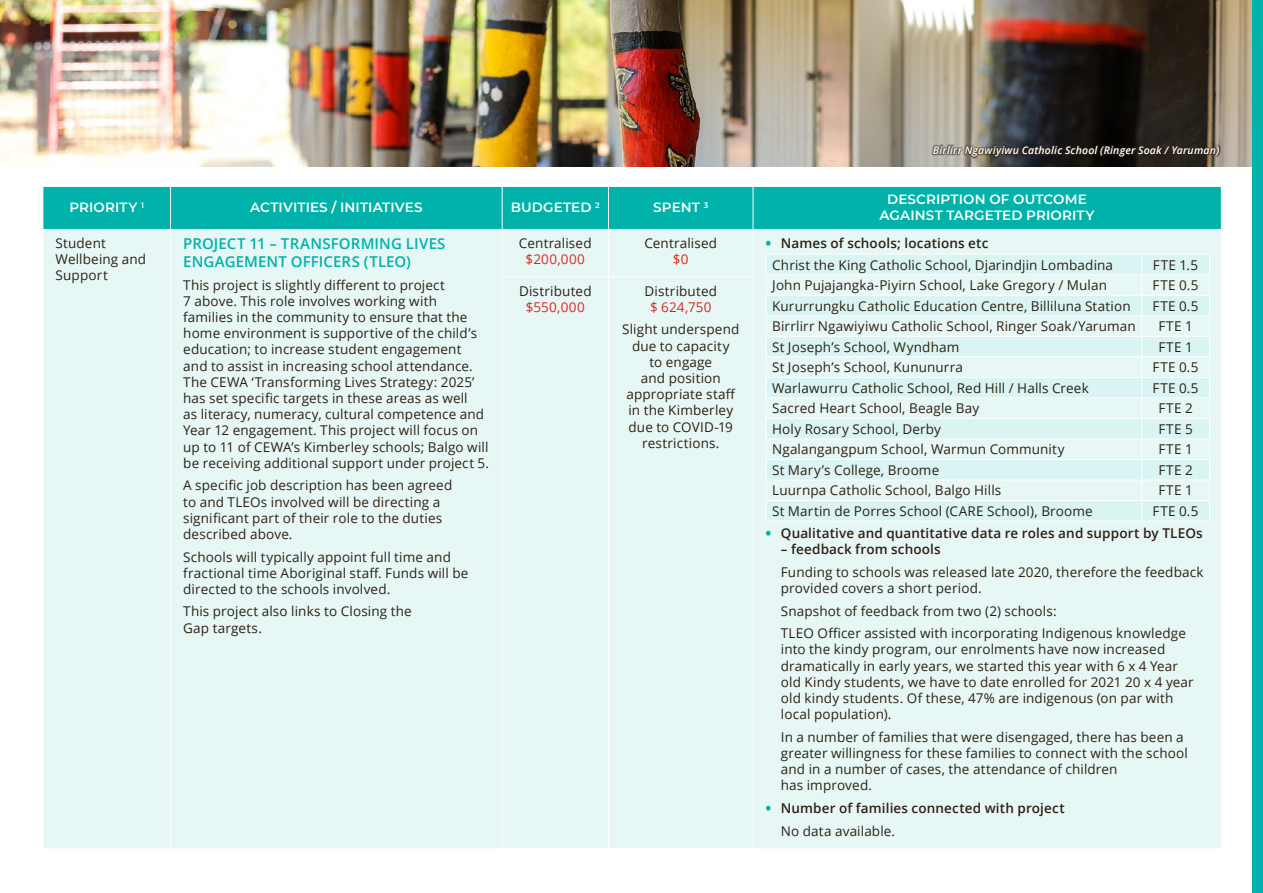
<style>
.page{position:relative;width:1263px;height:893px;background:#fff}
.page>*{position:absolute;margin:0;border:0;box-sizing:border-box;transform-origin:0 0}
.t1{font:600 15px/18px "Open Sans";letter-spacing:.005em;color:#00b2a9}
.t2{font:13.5px/16.2px "Open Sans";letter-spacing:.01em;color:#2e2113}
.t3{font:600 13.5px/22.5px "Open Sans";letter-spacing:.01em;color:#2e2113}
.t4{font:600 13.5px/16.2px "Montserrat";letter-spacing:.01em;color:#fff;text-align:center}
.t5{font:13.5px "Open Sans";letter-spacing:.02em;color:#da291c}
.t6{font:italic 600 10.5px "Open Sans";letter-spacing:.02em;color:#fff}
.s1{font-weight:800;color:#00b2a9}
.s2{font-weight:600}
.s3{font-weight:400}
</style>
<div class="page">
<img style="left:0;top:0;width:1252px;height:167px">
<div style="left:1252px;top:0;width:11px;height:893px;background:#00b2a9"></div>
<div style="left:44px;top:187px;width:1177px;height:42px;background:#00b2a9"></div>
<div style="left:44px;top:229px;width:1177px;height:619px;background:#e6f7f6"></div>
<hr style="left:170px;top:187px;width:1px;height:42px;background:#fff">
<hr style="left:502px;top:187px;width:1px;height:42px;background:#fff">
<hr style="left:608px;top:187px;width:1px;height:42px;background:#fff">
<hr style="left:753px;top:187px;width:1px;height:42px;background:#fff">
<hr style="left:170px;top:229px;width:1px;height:48px;background:#fff">
<hr style="left:502px;top:229px;width:1px;height:47px;background:#fff">
<hr style="left:608px;top:229px;width:1px;height:47px;background:#fff">
<hr style="left:753px;top:229px;width:1px;height:47px;background:#fff">
<hr style="left:170px;top:277px;width:1px;height:571px;background:#fff">
<hr style="left:502px;top:277px;width:1px;height:571px;background:#fff">
<hr style="left:608px;top:277px;width:1px;height:571px;background:#fff">
<hr style="left:753px;top:277px;width:1px;height:571px;background:#fff">
<hr style="left:502px;top:276px;width:106px;height:1px;background:#fff">
<hr style="left:608px;top:276px;width:145px;height:1px;background:#fff">
<div style="left:767px;top:255px;width:442px;height:266px;background:#d9f4f2"></div>
<svg style="left:767px;top:275px;width:442px;height:225px;fill:#e6f7f6"></svg>
<hr style="left:766px;top:254px;width:376px;height:1px;background:#fff">
<hr style="left:1142px;top:254px;width:68px;height:1px;background:#fff">
<hr style="left:766px;top:274px;width:376px;height:1px;background:#fff">
<hr style="left:1142px;top:274px;width:68px;height:1px;background:#fff">
<hr style="left:766px;top:295px;width:376px;height:1px;background:#fff">
<hr style="left:1142px;top:295px;width:68px;height:1px;background:#fff">
<hr style="left:766px;top:315px;width:376px;height:1px;background:#fff">
<hr style="left:1142px;top:315px;width:68px;height:1px;background:#fff">
<hr style="left:766px;top:336px;width:376px;height:1px;background:#fff">
<hr style="left:1142px;top:336px;width:68px;height:1px;background:#fff">
<hr style="left:766px;top:356px;width:376px;height:1px;background:#fff">
<hr style="left:1142px;top:356px;width:68px;height:1px;background:#fff">
<hr style="left:766px;top:377px;width:376px;height:1px;background:#fff">
<hr style="left:1142px;top:377px;width:68px;height:1px;background:#fff">
<hr style="left:766px;top:398px;width:376px;height:1px;background:#fff">
<hr style="left:1142px;top:398px;width:68px;height:1px;background:#fff">
<hr style="left:766px;top:418px;width:376px;height:1px;background:#fff">
<hr style="left:1142px;top:418px;width:68px;height:1px;background:#fff">
<hr style="left:766px;top:439px;width:376px;height:1px;background:#fff">
<hr style="left:1142px;top:439px;width:68px;height:1px;background:#fff">
<hr style="left:766px;top:459px;width:376px;height:1px;background:#fff">
<hr style="left:1142px;top:459px;width:68px;height:1px;background:#fff">
<hr style="left:766px;top:480px;width:376px;height:1px;background:#fff">
<hr style="left:1142px;top:480px;width:68px;height:1px;background:#fff">
<hr style="left:766px;top:500px;width:376px;height:1px;background:#fff">
<svg style="left:766px;top:255px;width:1px;height:266px"></svg>
<hr style="left:1142px;top:500px;width:68px;height:1px;background:#fff">
<svg style="left:1141px;top:255px;width:1px;height:266px"></svg>
<svg style="left:1209px;top:255px;width:1px;height:266px"></svg>
<hr style="left:766px;top:521px;width:376px;height:1px;background:#fff">
<hr style="left:1142px;top:521px;width:68px;height:1px;background:#fff">
<div style="left:931px;top:144px;width:289px;height:14px;background:#2e2113;opacity:.75"></div>
<p class="t6" style="left:933px;top:143px;width:288px">Birlirr Ngawiyiwu Catholic School (Ringer Soak / Yaruman)</p>
<p class="t4" style="left:69px;top:199px;width:76px">PRIORITY <sup>1</sup></p>
<p class="t4" style="left:250px;top:199px;width:174px">ACTIVITIES / INITIATIVES</p>
<p class="t4" style="left:511px;top:199px;width:91px">BUDGETED <sup>2</sup></p>
<p class="t4" style="left:653px;top:199px;width:57px">SPENT <sup>3</sup></p>
<p class="t4" style="left:880px;top:191px;width:216px">DESCRIPTION OF OUTCOME<br>AGAINST TARGETED PRIORITY</p>
<p class="t2" style="left:56px;top:234px;width:92px">Student<br>Wellbeing and<br>Support</p>
<p class="t1" style="left:183px;top:234px;width:264px">PROJECT 11 – TRANSFORMING LIVES<br>ENGAGEMENT OFFICERS (TLEO)</p>
<p class="t2" style="left:772px;top:232px;width:342px;line-height:21.8px;text-indent:-6px"><span class="s1">•</span> <span class="s2">Names of schools; locations etc<br></span>Christ the King Catholic School, Djarindjin Lombadina</p>
<p class="t2" style="left:519px;top:234px;width:74px">Centralised</p>
<p class="t5" style="left:526px;top:250px;width:61px">$200,000</p>
<p class="t2" style="left:644px;top:234px;width:74px">Centralised</p>
<p class="t5" style="left:673px;top:250px;width:17px">$0</p>
<p class="t2" style="left:1153px;top:256px;width:47px">FTE 1.5</p>
<p class="t2" style="left:183px;top:276px;width:307px">This project is slightly different to project<br>7 above. This role involves working with families in the community to ensure that the home environment is supportive of the child’s education; to increase student engagement and to assist in increasing school attendance.<br>The CEWA ‘Transforming Lives Strategy: 2025’ has set specific targets in these areas as well<br>as literacy, numeracy, cultural competence and Year 12 engagement. This project will focus on up to 11 of CEWA’s Kimberley schools; Balgo will be receiving additional support under project 5.</p>
<p class="t2" style="left:183px;top:477px;width:271px">A specific job description has been agreed to and TLEOs involved will be directing a significant part of their role to the duties described above.</p>
<p class="t2" style="left:183px;top:548px;width:287px">Schools will typically appoint full time and fractional time Aboriginal staff. Funds will be directed to the schools involved.</p>
<p class="t2" style="left:183px;top:603px;width:230px">This project also links to Closing the<br>Gap targets.</p>
<p class="t2" style="left:772px;top:277px;width:336px">John Pujajangka-Piyirn School, Lake Gregory / Mulan</p>
<p class="t2" style="left:1152px;top:277px;width:48px">FTE 0.5</p>
<p class="t2" style="left:772px;top:297px;width:360px">Kururrungku Catholic Education Centre, Billiluna Station</p>
<p class="t2" style="left:1152px;top:297px;width:48px">FTE 0.5</p>
<p class="t2" style="left:772px;top:318px;width:365px">Birrlirr Ngawiyiwu Catholic School, Ringer Soak/Yaruman</p>
<p class="t2" style="left:1158px;top:318px;width:36px">FTE 1</p>
<p class="t2" style="left:772px;top:338px;width:189px">St Joseph’s School, Wyndham</p>
<p class="t2" style="left:1158px;top:338px;width:36px">FTE 1</p>
<p class="t2" style="left:772px;top:359px;width:192px">St Joseph’s School, Kununurra</p>
<p class="t2" style="left:1152px;top:359px;width:48px">FTE 0.5</p>
<p class="t2" style="left:772px;top:379px;width:318px">Warlawurru Catholic School, Red Hill / Halls Creek</p>
<p class="t2" style="left:1152px;top:379px;width:48px">FTE 0.5</p>
<p class="t2" style="left:772px;top:400px;width:208px">Sacred Heart School, Beagle Bay</p>
<p class="t2" style="left:1158px;top:400px;width:36px">FTE 2</p>
<p class="t2" style="left:772px;top:421px;width:170px">Holy Rosary School, Derby</p>
<p class="t2" style="left:1158px;top:421px;width:36px">FTE 5</p>
<p class="t2" style="left:772px;top:441px;width:294px">Ngalangangpum School, Warmun Community</p>
<p class="t2" style="left:1158px;top:441px;width:36px">FTE 1</p>
<p class="t2" style="left:772px;top:462px;width:169px">St Mary’s College, Broome</p>
<p class="t2" style="left:1158px;top:462px;width:36px">FTE 2</p>
<p class="t2" style="left:772px;top:482px;width:231px">Luurnpa Catholic School, Balgo Hills</p>
<p class="t2" style="left:1158px;top:482px;width:36px">FTE 1</p>
<p class="t2" style="left:772px;top:503px;width:322px">St Martin de Porres School (CARE School), Broome</p>
<p class="t2" style="left:1152px;top:503px;width:48px">FTE 0.5</p>
<p class="t3" style="left:766px;top:522px;width:438px"><span class="s1">•</span> Qualitative and quantitative data re roles and support by TLEOs</p>
<p class="t3" style="left:781px;top:538px;width:162px">– feedback from schools</p>
<p class="t2" style="left:781px;top:563px;width:424px">Funding to schools was released late 2020, therefore the feedback provided covers a short period.</p>
<p class="t2" style="left:781px;top:599px;width:407px;line-height:22.5px">Snapshot of feedback from two (2) schools:<br>TLEO Officer assisted with incorporating Indigenous knowledge</p>
<p class="t2" style="left:781px;top:641px;width:414px">into the kindy program, our enrolments have now increased dramatically in early years, we started this year with 6 x 4 Year old Kindy students, we have to date enrolled for 2021 20 x 4 year old kindy students. Of these, 47% are indigenous (on par with local population).</p>
<p class="t2" style="left:781px;top:728px;width:409px">In a number of families that were disengaged, there has been a greater willingness for these families to connect with the school and in a number of cases, the attendance of children<br>has improved.</p>
<p class="t3" style="left:781px;top:796px;width:285px;text-indent:-15px"><span class="s1">•</span> Number of families connected with project<br><span class="s3">No data available.</span></p>
<p class="t2" style="left:519px;top:282px;width:74px">Distributed</p>
<p class="t5" style="left:526px;top:298px;width:60px">$550,000</p>
<p class="t2" style="left:644px;top:282px;width:74px">Distributed</p>
<p class="t5" style="left:650px;top:298px;width:63px">$ 624,750</p>
<p class="t2" style="left:622px;top:321px;width:119px;text-align:center">Slight underspend due to capacity<br>to engage<br>and position appropriate staff in the Kimberley due to COVID-19 restrictions.</p>
</div>
